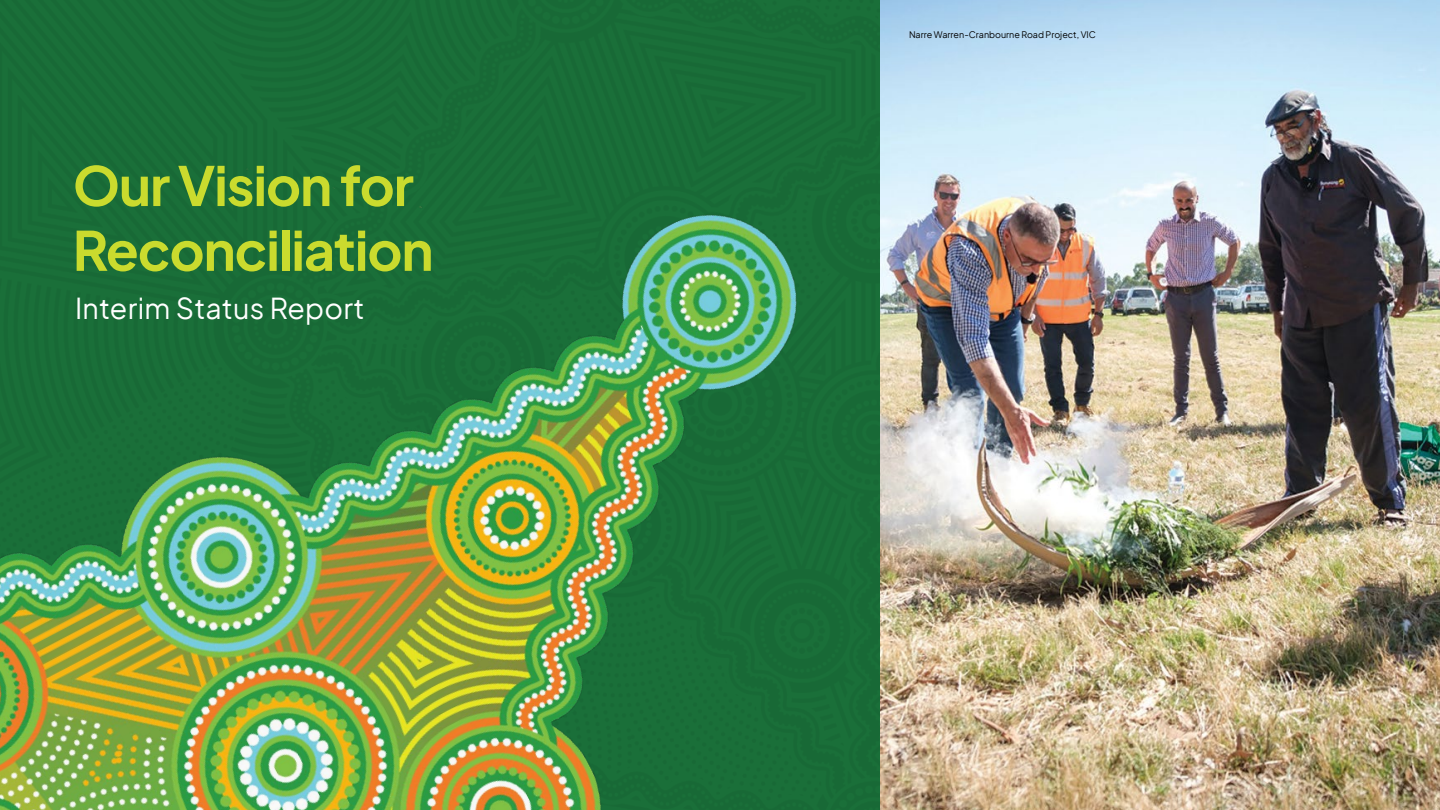
<style>
.page{position:relative;width:1440px;height:810px;background:#fff}
.page>*{position:absolute;margin:0;border:0;box-sizing:border-box;transform-origin:0 0}
.t1{font:700 54px/64.8px "Plus Jakarta Sans";letter-spacing:-.02em;color:#cadb2e}
.t2{font:28.5px "Plus Jakarta Sans";letter-spacing:.01em;color:#fff}
.t3{font:9px "Plus Jakarta Sans";color:#000}
</style>
<div class="page">
<img style="left:0;top:0;width:880px;height:810px">
<img style="left:880px;top:0;width:560px;height:810px">
<h1 class="t1" style="left:73px;top:147px;width:362px">Our Vision for<br>Reconciliation</h1>
<h2 class="t2" style="left:75px;top:285px;width:291px">Interim Status Report</h2>
<p class="t3" style="left:909px;top:27px;width:188px">Narre Warren-Cranbourne Road Project, VIC</p>
</div>
